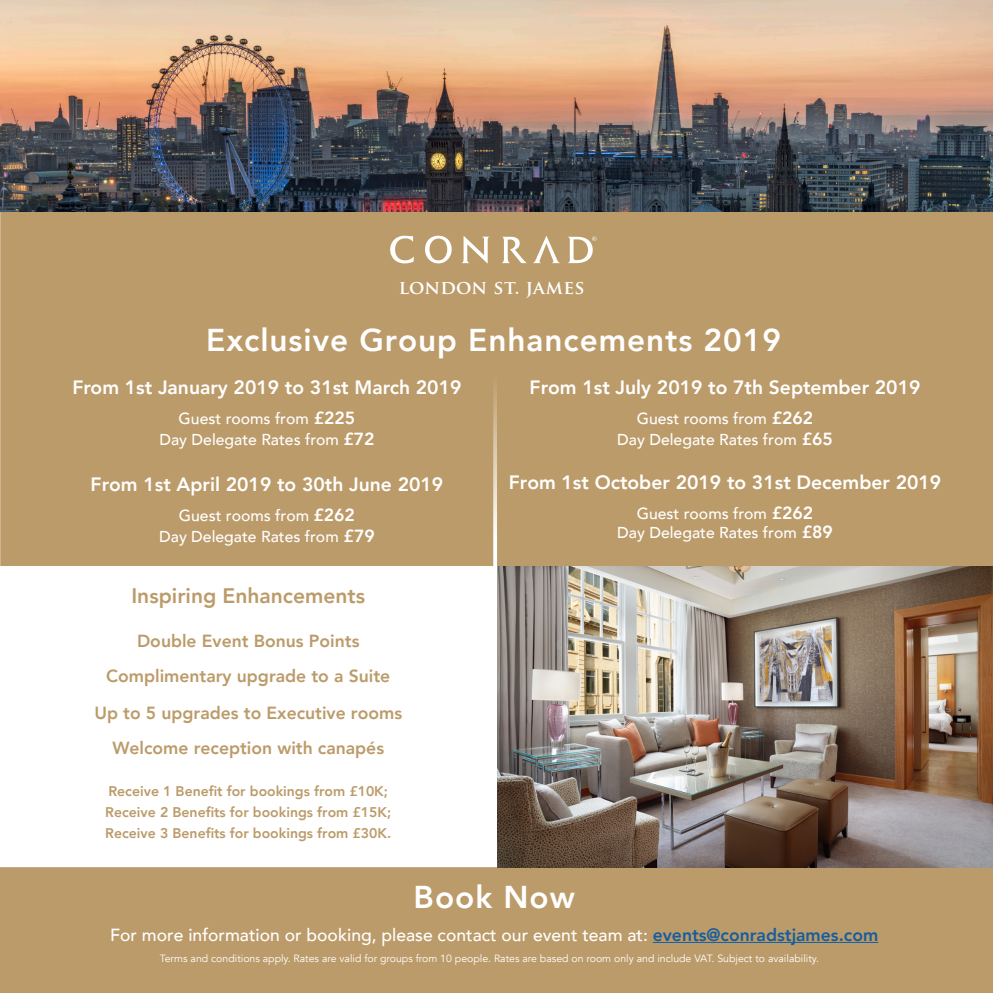
<style>
.page{position:relative;width:993px;height:993px;background:#fff}
.page>*{position:absolute;margin:0;border:0;box-sizing:border-box;transform-origin:0 0}
.t1{font:800 31.5px "Avenir";letter-spacing:.03em;color:#fff}
.t2{font:800 21px "Avenir";color:#bc9b6a}
.t3{font:800 19.25px "Avenir";color:#fff}
.t4{font:italic 800 19.25px "Avenir";color:#fff}
.t5{font:700 18.72px "Trajan Pro";letter-spacing:.02em;color:#fff}
.t6{font:800 17.5px/36.8px "Avenir";color:#bc9b6a;text-align:center}
.t7{font:500 17.5px "Avenir";color:#fff}
.t8{font:500 15.75px "Avenir";color:#fff}
.t9{font:800 14px/21px "Avenir";color:#bc9b6a}
.t10{font:10.5px "Avenir";color:#fff}
.s1{font-weight:800;font-size:17.5px}
.s2{font-weight:800;color:#175d9e}
</style>
<div class="page">
<div style="left:1px;top:867px;width:990px;height:124px;background:#bc9b6a"></div>
<div style="left:0;top:866px;width:992px;height:126px;border:2px solid #bc9b6a"></div>
<div style="left:1px;top:211px;width:991px;height:354px;background:#bc9b6a"></div>
<hr style="left:652px;top:941px;width:225px;height:1px;background:#175d9e">
<img style="left:497px;top:566px;width:495px;height:300px">
<svg style="left:493px;top:386px;width:4px;height:180px"></svg>
<svg style="left:390px;top:235px;width:24px;height:28px"></svg>
<svg style="left:425px;top:236px;width:26px;height:27px"></svg>
<svg style="left:462px;top:236px;width:27px;height:27px"></svg>
<svg style="left:502px;top:236px;width:58px;height:27px"></svg>
<svg style="left:568px;top:236px;width:28px;height:27px"></svg>
<img style="left:1px;top:1px;width:990px;height:211px">
<p class="t5" style="left:398px;top:276px;width:187px">LONDON ST. JAMES</p>
<p class="t1" style="left:206px;top:321px;width:576px">Exclusive Group Enhancements 2019</p>
<p class="t4" style="left:72px;top:375px;width:390px">From 1st January 2019 to 31st March 2019</p>
<p class="t8" style="left:179px;top:409px;width:178px">Guest rooms from <span class="s1">£225</span></p>
<p class="t8" style="left:159px;top:430px;width:216px">Day Delegate Rates from <span class="s1">£72</span></p>
<p class="t3" style="left:91px;top:472px;width:354px">From 1st April 2019 to 30th June 2019</p>
<p class="t8" style="left:179px;top:506px;width:177px">Guest rooms from <span class="s1">£262</span></p>
<p class="t8" style="left:159px;top:527px;width:217px">Day Delegate Rates from <span class="s1">£79</span></p>
<p class="t2" style="left:131px;top:583px;width:235px">Inspiring Enhancements</p>
<p class="t6" style="left:137px;top:622px;width:224px">Double Event Bonus Points</p>
<p class="t6" style="left:94px;top:657px;width:309px">Complimentary upgrade to a Suite<br>Up to 5 upgrades to Executive rooms</p>
<p class="t6" style="left:112px;top:728px;width:273px">Welcome reception with canapés</p>
<p class="t9" style="left:105px;top:780px;width:287px">Receive 1 Benefit for bookings from £10K;<br>Receive 2 Benefits for bookings from £15K;<br>Receive 3 Benefits for bookings from £30K.</p>
<p class="t3" style="left:529px;top:375px;width:392px">From 1st July 2019 to 7th September 2019</p>
<p class="t8" style="left:636px;top:409px;width:178px">Guest rooms from <span class="s1">£262</span></p>
<p class="t8" style="left:617px;top:430px;width:217px">Day Delegate Rates from <span class="s1">£65</span></p>
<p class="t3" style="left:508px;top:470px;width:434px">From 1st October 2019 to 31st December 2019</p>
<p class="t8" style="left:636px;top:504px;width:178px">Guest rooms from <span class="s1">£262</span></p>
<p class="t8" style="left:617px;top:523px;width:217px">Day Delegate Rates from <span class="s1">£89</span></p>
<p class="t1" style="left:413px;top:877px;width:163px">Book Now</p>
<p class="t7" style="left:110px;top:924px;width:769px">For more information or booking, please contact our event team at: <span class="s2">events@conradstjames.com</span></p>
<p class="t10" style="left:160px;top:951px;width:660px">Terms and conditions apply. Rates are valid for groups from 10 people. Rates are based on room only and include VAT. Subject to availability.</p>
</div>
